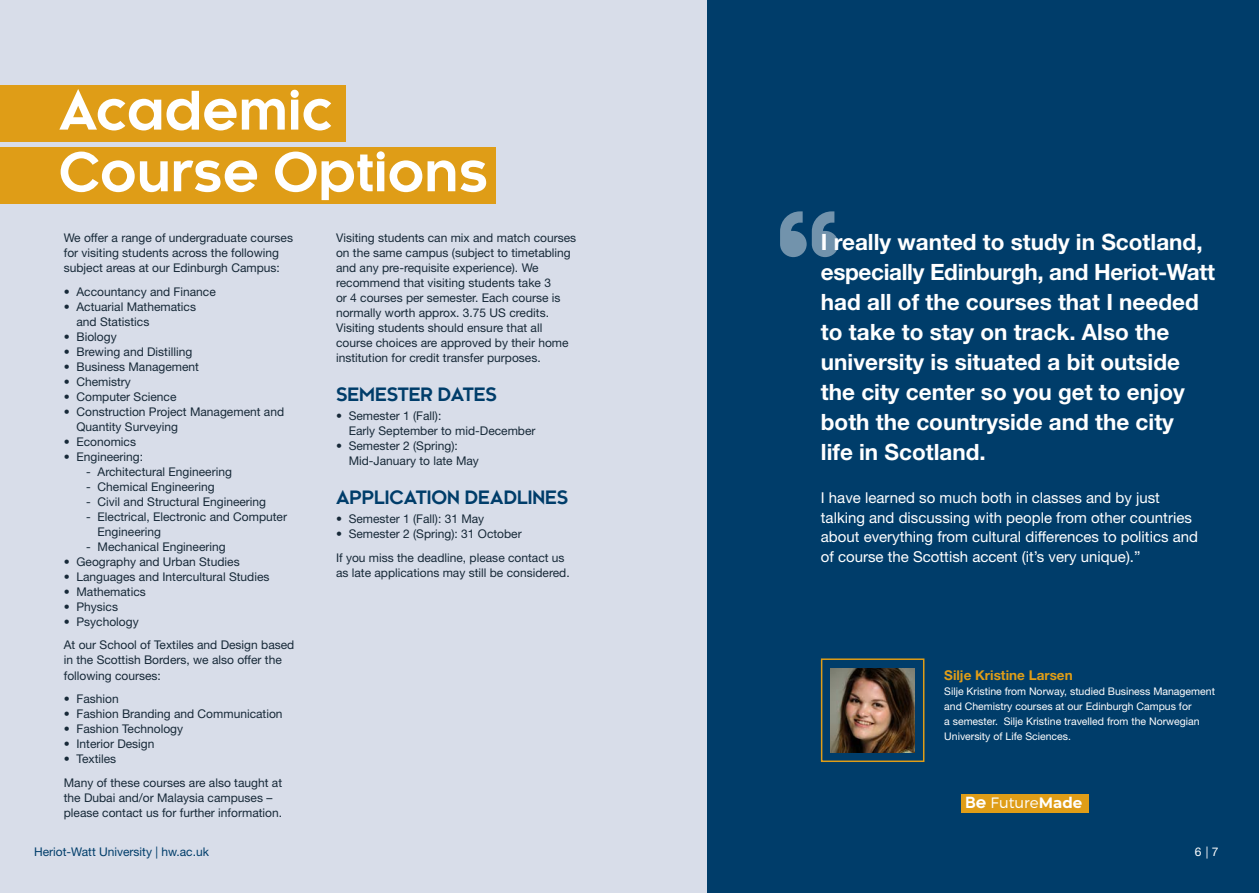
<style>
.page{position:relative;width:1259px;height:893px;background:#d8dde9}
.page>*{position:absolute;margin:0;border:0;box-sizing:border-box;transform-origin:0 0}
.t1{font:700 172.5px "Kessel 105";color:#fff}
.Header_Kessel_colour{font:700 51.75px "Kessel 105";color:#fff}
.Sub_Head_Kessel{font:700 22.5px/30px "Helvetica Neue LT Std";color:#fff}
.heads{font:700 18px "Kessel 105";color:#003d6a}
.URL{font:15px/19.5px "Helvetica Neue LT Std";color:#fff}
.Header_Kessel_colour-2{font:300 15px "Montserrat";color:#fff}
.Body_copy{font:700 13.5px "Helvetica Neue LT Std";color:#df9d17}
.body_bullet{font:12px/15px "Helvetica Neue LT Std";color:#172938}
.t2{font:12px "Helvetica Neue LT Std";color:#003d6a}
.Page_number{font:12px "Helvetica Neue LT Std";color:#fff}
.Body_copy-2{font:10.5px/15px "Helvetica Neue LT Std";color:#fff}
.s1{font-family:"Kessel 105";font-weight:700}
.s2{font-weight:700}
</style>
<div class="page">
<div style="left:707px;top:0;width:552px;height:893px;background:#003d6a"></div>
<img style="left:830px;top:668px;width:84px;height:84px">
<div style="left:821px;top:658px;width:103px;height:104px;border:2px solid #df9d17"></div>
<div style="left:961px;top:793px;width:127px;height:19px;background:#df9d17"></div>
<div style="left:0;top:85px;width:180px;height:57px;background:#df9d17"></div>
<div style="left:0;top:147px;width:94px;height:56px;background:#df9d17"></div>
<div style="left:47px;top:85px;width:298px;height:57px;background:#df9d17"></div>
<div style="left:47px;top:147px;width:449px;height:56px;background:#df9d17"></div>
<p class="Header_Kessel_colour" style="left:59px;top:81px;width:276px">Academic</p>
<p class="Header_Kessel_colour" style="left:59px;top:143px;width:431px">Course Options</p>
<p class="body_bullet" style="left:64px;top:230px;width:231px">We offer a range of undergraduate courses for visiting students across the following subject areas at our Edinburgh Campus:</p>
<p class="body_bullet" style="left:64px;top:284px;width:154px">• Accountancy and Finance</p>
<p class="body_bullet" style="left:76px;top:299px;width:121px;text-indent:-13px">• Actuarial Mathematics and Statistics</p>
<p class="body_bullet" style="left:64px;top:329px;width:54px">• Biology</p>
<p class="body_bullet" style="left:64px;top:344px;width:130px">• Brewing and Distilling</p>
<p class="body_bullet" style="left:64px;top:359px;width:137px">• Business Management</p>
<p class="body_bullet" style="left:64px;top:374px;width:69px">• Chemistry</p>
<p class="body_bullet" style="left:64px;top:389px;width:114px">• Computer Science</p>
<p class="body_bullet" style="left:76px;top:404px;width:209px;text-indent:-13px">• Construction Project Management and<br>Quantity Surveying</p>
<p class="body_bullet" style="left:64px;top:434px;width:74px">• Economics</p>
<p class="body_bullet" style="left:64px;top:449px;width:81px">• Engineering:</p>
<p class="body_bullet" style="left:86px;top:464px;width:147px">- Architectural Engineering</p>
<p class="body_bullet" style="left:86px;top:479px;width:130px">- Chemical Engineering</p>
<p class="body_bullet" style="left:86px;top:494px;width:181px">- Civil and Structural Engineering</p>
<p class="body_bullet" style="left:98px;top:509px;width:191px;text-indent:-11px">- Electrical, Electronic and Computer<br>Engineering</p>
<p class="body_bullet" style="left:86px;top:539px;width:141px">- Mechanical Engineering</p>
<p class="body_bullet" style="left:64px;top:554px;width:177px">• Geography and Urban Studies</p>
<p class="body_bullet" style="left:64px;top:569px;width:207px">• Languages and Intercultural Studies</p>
<p class="body_bullet" style="left:64px;top:584px;width:84px">• Mathematics</p>
<p class="body_bullet" style="left:64px;top:599px;width:56px">• Physics</p>
<p class="body_bullet" style="left:64px;top:614px;width:76px">• Psychology</p>
<p class="body_bullet" style="left:64px;top:638px;width:232px">At our School of Textiles and Design based in the Scottish Borders, we also offer the following courses:</p>
<p class="body_bullet" style="left:64px;top:691px;width:56px">• Fashion</p>
<p class="body_bullet" style="left:64px;top:706px;width:220px">• Fashion Branding and Communication</p>
<p class="body_bullet" style="left:64px;top:721px;width:121px">• Fashion Technology</p>
<p class="body_bullet" style="left:64px;top:736px;width:92px">• Interior Design</p>
<p class="body_bullet" style="left:64px;top:751px;width:54px">• Textiles</p>
<p class="body_bullet" style="left:64px;top:775px;width:220px">Many of these courses are also taught at the Dubai and/or Malaysia campuses – please contact us for further information.</p>
<p class="body_bullet" style="left:336px;top:230px;width:242px">Visiting students can mix and match courses on the same campus (subject to timetabling and any pre-requisite experience). We recommend that visiting students take 3<br>or 4 courses per semester. Each course is normally worth approx. 3.75 US credits.<br>Visiting students should ensure that all course choices are approved by their home institution for credit transfer purposes.</p>
<p class="heads" style="left:336px;top:384px;width:162px">SEMESTER DATES</p>
<p class="body_bullet" style="left:349px;top:408px;width:188px;text-indent:-13px">• Semester 1 (Fall):<br>Early September to mid-December</p>
<p class="body_bullet" style="left:349px;top:438px;width:132px;text-indent:-13px">• Semester 2 (Spring):<br>Mid-January to late May</p>
<p class="heads" style="left:336px;top:487px;width:234px">APPLICATION DEADLINES</p>
<p class="body_bullet" style="left:336px;top:511px;width:150px">• Semester 1 (Fall): 31 May</p>
<p class="body_bullet" style="left:336px;top:526px;width:187px">• Semester 2 (Spring): 31 October</p>
<p class="body_bullet" style="left:336px;top:550px;width:235px">If you miss the deadline, please contact us as late applications may still be considered.</p>
<h1 class="t1" style="left:771px;top:181px;width:74px">“</h1>
<p class="Sub_Head_Kessel" style="left:821px;top:226px;width:395px">I really wanted to study in Scotland, especially Edinburgh, and Heriot-Watt had all of the courses that I needed to take to stay on track. Also the university is situated a bit outside the city center so you get to enjoy both the countryside and the city<br>life in Scotland.</p>
<p class="URL" style="left:821px;top:488px;width:379px">I have learned so much both in classes and by just talking and discussing with people from other countries about everything from cultural differences to politics and of course the Scottish accent (it’s very unique).”</p>
<p class="Body_copy" style="left:944px;top:667px;width:130px">Silje Kristine Larsen</p>
<p class="Body_copy-2" style="left:944px;top:683px;width:272px">Silje Kristine from Norway, studied Business Management and Chemistry courses at our Edinburgh Campus for<br>a semester. Silje Kristine travelled from the Norwegian University of Life Sciences.</p>
<p class="Header_Kessel_colour-2" style="left:965px;top:793px;width:118px"><span class="s1">Be</span> Future<span class="s2">Made</span></p>
<p class="t2" style="left:34px;top:845px;width:176px">Heriot-Watt University | hw.ac.uk</p>
<p class="Page_number" style="left:1195px;top:845px;width:25px">6 | 7</p>
</div>
